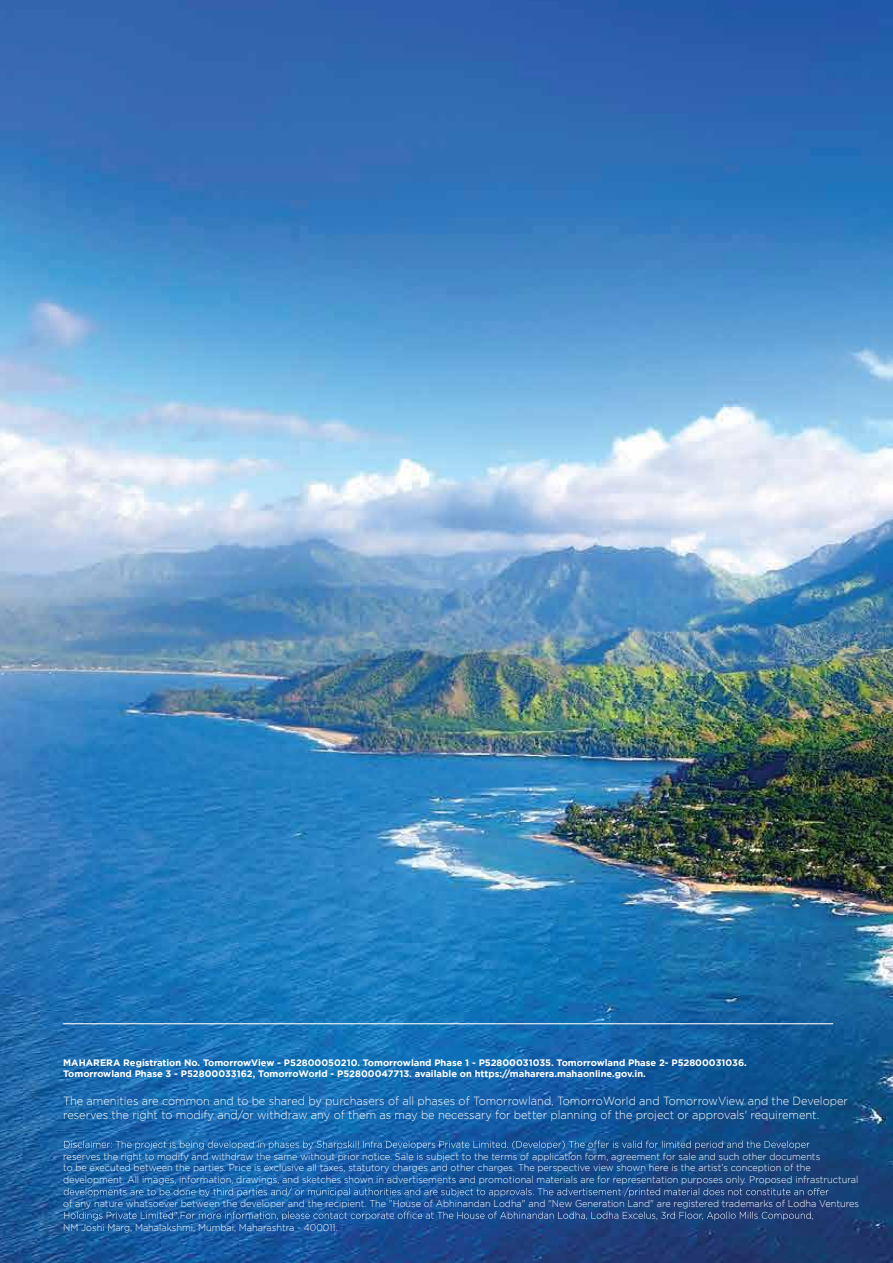
<style>
.page{position:relative;width:893px;height:1263px;background:#fff}
.page>*{position:absolute;margin:0;border:0;box-sizing:border-box;transform-origin:0 0}
.t1{font:300 11.85px/14.2px "Gotham";color:#fff;scale:.93 1}
.t2{font:300 9.9px/11.9px "Gotham";color:#fff;scale:.93 1}
.t3{font:700 9.3px/11.1px "Gotham";color:#fff}
</style>
<div class="page">
<img style="left:0;top:0;width:893px;height:1263px">
<hr style="left:63px;top:1023px;width:770px;height:1px;background:#fff">
<svg style="left:64px;top:1140px;width:745px;height:9px;background:#316eaa"></svg>
<svg style="left:64px;top:1187px;width:764px;height:10px;background:#30639f"></svg>
<svg style="left:64px;top:1211px;width:749px;height:9px;background:#34619b"></svg>
<p class="t3" style="left:63px;top:1057px;width:685px">MAHARERA Registration No. TomorrowView - P52800050210. Tomorrowland Phase 1 - P52800031035. Tomorrowland Phase 2- P52800031036.<br>Tomorrowland Phase 3 - P52800033162, TomorroWorld - P52800047713. available on https://maharera.mahaonline.gov.in.</p>
<p class="t1" style="left:63px;top:1094px;width:845px">The amenities are common and to be shared by purchasers of all phases of Tomorrowland, TomorroWorld and TomorrowView and the Developer reserves the right to modify and/or withdraw any of them as may be necessary for better planning of the project or approvals' requirement.</p>
<p class="t2" style="left:63px;top:1150px;width:857px">reserves the right to modify and withdraw the same without prior notice. Sale is subject to the terms of application form, agreement for sale and such other documents<br>to be executed between the parties. Price is exclusive all taxes, statutory charges and other charges. The perspective view shown here is the artist’s conception of the development. All images, information, drawings, and sketches shown in advertisements and promotional materials are for representation purposes only. Proposed infrastructural</p>
<p class="t2" style="left:63px;top:1197px;width:857px">of any nature whatsoever between the developer and the recipient. The "House of Abhinandan Lodha" and "New Generation Land" are registered trademarks of Lodha Ventures</p>
<p class="t2" style="left:63px;top:1221px;width:297px">NM Joshi Marg, Mahalakshmi, Mumbai, Maharashtra - 400011.</p>
</div>
